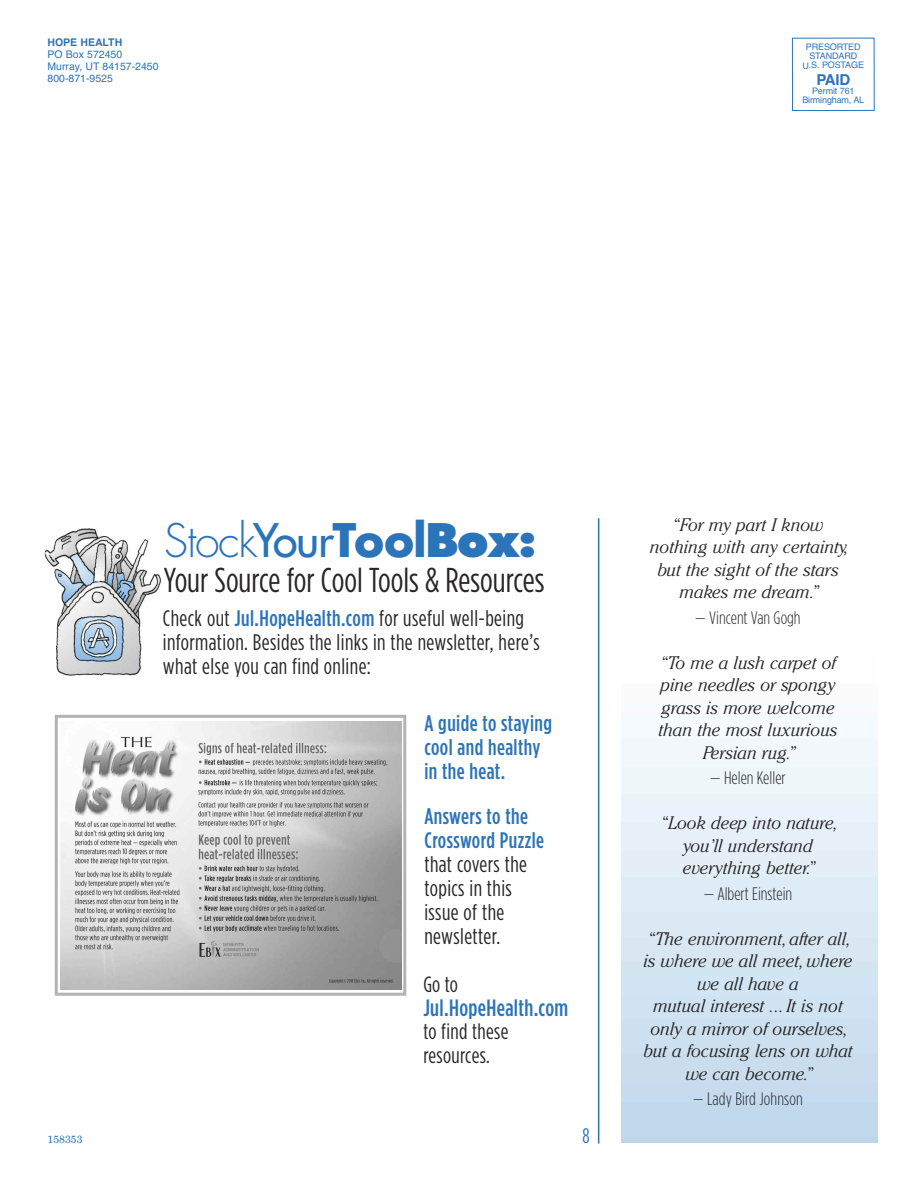
<style>
.page{position:relative;width:918px;height:1188px;background:#fff}
.page>*{position:absolute;margin:0;border:0;box-sizing:border-box;transform-origin:0 0}
.t1{font:300 45px "Futura";letter-spacing:-.03em;color:#2c74ba}
.t2{font:34.5px "Gotham Condensed";color:#272526}
.t3{font:500 23.55px "Gotham Condensed";letter-spacing:.015em;color:#2c74ba}
.t4{font:22.5px/24px "Gotham Condensed";letter-spacing:.02em;color:#272526}
.t5{font:500 22.5px/24px "Gotham Condensed";letter-spacing:.02em;color:#2c74ba}
.t6{font:22.05px/23.5px "Gotham Condensed";letter-spacing:.015em;color:#272526}
.t7{font:21px "Gotham Condensed";color:#2c74ba}
.t8{font:italic 300 18px/22.5px "Cheltenham";color:#272526;text-align:center}
.t9{font:300 18px "Gotham Condensed";color:#272526}
.t10{font:700 15px "Helvetica";color:#2c74ba}
.t11{font:10.5px/12px "Helvetica";color:#2c74ba}
.t12{font:700 10.5px "Helvetica";color:#2c74ba}
.t13{font:10.5px "New Century Schlbk";color:#2c74ba}
.t14{font:9px/9px "Helvetica";letter-spacing:-.02em;color:#2c74ba;text-align:center}
.s1{font-weight:400}
.s2{font-weight:700}
.s3{font-weight:800}
.s4{font-weight:500;color:#2c74ba}
</style>
<div class="page">
<hr style="left:598px;top:518px;width:1px;height:626px;background:#2c74ba">
<img style="left:44px;top:528px;width:118px;height:148px">
<div style="left:55px;top:715px;width:351px;height:281px;border:3px solid #b3b3b3"></div>
<img style="left:60px;top:721px;width:341px;height:268px">
<div style="left:792px;top:38px;width:83px;height:73px;border:1px solid #2c74ba"></div>
<p class="t12" style="left:48px;top:36px;width:76px">HOPE HEALTH</p>
<p class="t11" style="left:48px;top:48px;width:113px">PO Box 572450<br>Murray, UT 84157-2450<br>800-871-9525</p>
<p class="t14" style="left:803px;top:43px;width:63px">PRESORTED<br>STANDARD<br>U.S. POSTAGE</p>
<p class="t10" style="left:816px;top:71px;width:36px">PAID</p>
<p class="t14" style="left:802px;top:86px;width:63px">Permit 761<br>Birmingham, AL</p>
<p class="t13" style="left:48px;top:1136px;width:37px">158353</p>
<h1 class="t1" style="left:164px;top:520px;width:375px">Stock<span class="s1">Your</span><span class="s2">Tool</span><span class="s3">Box:</span></h1>
<h2 class="t2" style="left:164px;top:568px;width:382px">Your Source for Cool Tools &amp; Resources</h2>
<p class="t4" style="left:163px;top:608px;width:379px">Check out <span class="s4">Jul.HopeHealth.com</span> for useful well-being information. Besides the links in the newsletter, here’s what else you can find online:</p>
<p class="t5" style="left:424px;top:712px;width:129px">A guide to staying cool and healthy in the heat.</p>
<p class="t5" style="left:424px;top:805px;width:121px">Answers to the<br>Crossword Puzzle</p>
<p class="t4" style="left:424px;top:853px;width:104px">that covers the topics in this issue of the newsletter.</p>
<p class="t6" style="left:423px;top:974px;width:36px">Go to</p>
<h3 class="t3" style="left:423px;top:999px;width:146px">Jul.HopeHealth.com</h3>
<p class="t6" style="left:423px;top:1021px;width:87px">to find these resources.</p>
<p class="t7" style="left:582px;top:1128px;width:9px">8</p>
<p class="t8" style="left:650px;top:515px;width:200px">“For my part I know nothing with any certainty, but the sight of the stars makes me dream.”</p>
<p class="t9" style="left:695px;top:611px;width:107px">— Vincent Van Gogh</p>
<p class="t8" style="left:658px;top:653px;width:180px">“To me a lush carpet of pine needles or spongy grass is more welcome than the most luxurious<br>Persian rug.”</p>
<p class="t9" style="left:710px;top:772px;width:77px">— Helen Keller</p>
<p class="t8" style="left:661px;top:813px;width:179px">“Look deep into nature, you’ll understand everything better.”</p>
<p class="t9" style="left:704px;top:887px;width:90px">— Albert Einstein</p>
<p class="t8" style="left:643px;top:929px;width:211px">“The environment, after all, is where we all meet,where we all have a<br>mutual interest ... It is not only a mirror of ourselves, but a focusing lens on what we can become.”</p>
<p class="t9" style="left:693px;top:1093px;width:111px">— Lady Bird Johnson</p>
</div>
